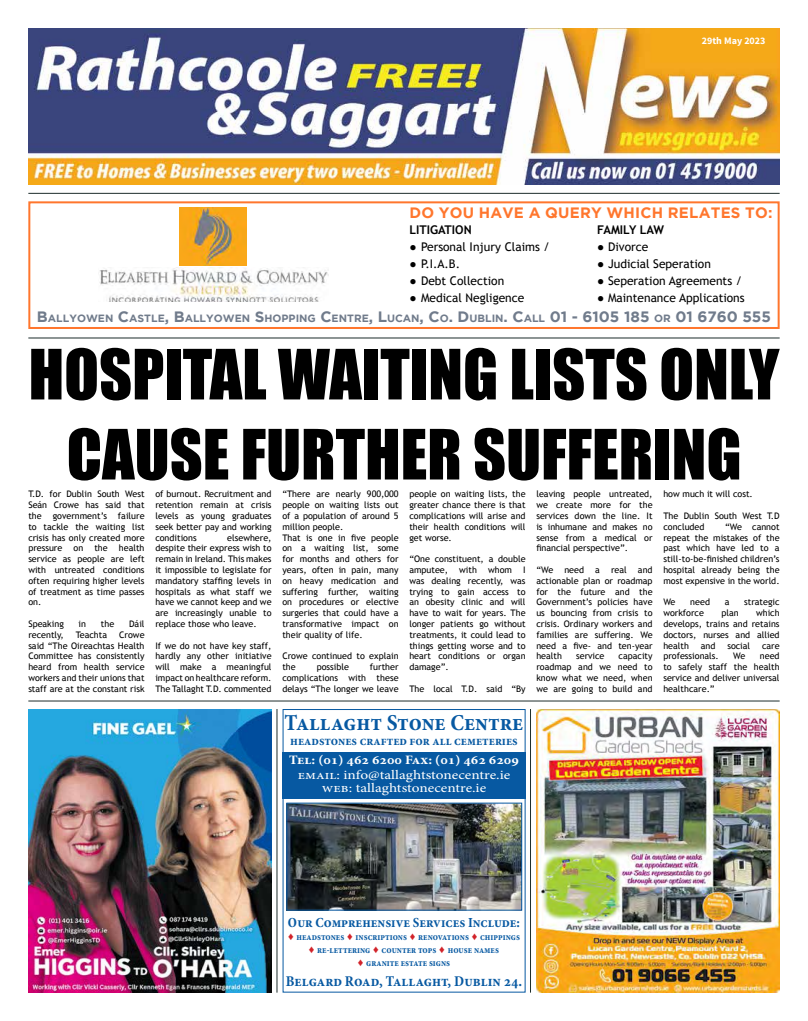
<style>
.page{position:relative;width:808px;height:1021px;background:#fff}
.page>*{position:absolute;margin:0;border:0;box-sizing:border-box;transform-origin:0 0}
.t1{font:64px/80px "Impact";color:#000;text-align:center}
.t2{font:700 condensed 23px "Minion Pro";color:#0759a2}
.t3{font:700 condensed 15px "Minion Pro";color:#0759a2}
.t4{font:700 15px "Gotham";letter-spacing:.015em;color:#ff762d}
.t5{font:700 condensed 14px "Minion Pro";color:#0759a2}
.t6{font:13px/13.5px "Minion Pro";color:#fff;text-align:center;scale:1.18 1}
.t7{font:700 condensed 13px "Minion Pro";color:#0759a2}
.t8{font:700 condensed 13px "Minion Pro";color:#fff;scale:1.18 1}
.t9{font:12px "Trebuchet MS";color:#000}
.t10{font:700 12px "Trebuchet MS";color:#000}
.t11{font:700 10.5px "Gotham";color:#707b8b}
.t12{font:700 condensed 10px/13.2px "Minion Pro";color:#0759a2;text-align:center;scale:.93 1}
.t13{font:700 10px "Source Sans Pro";color:#fff}
.t14{font:9px/10.8px "Trebuchet MS";color:#000;text-align:justify}
.s1{font-family:"Tahoma"}
.s2{font-size:15px}
.s3{font-family:"Times New Roman";font-weight:400;font-stretch:normal;font-size:11px;color:#d2232a}
</style>
<div class="page">
<img style="left:288px;top:804px;width:232px;height:104px">
<div style="left:286px;top:802px;width:236px;height:108px;border:1px solid #0759a2"></div>
<div style="left:282px;top:751px;width:244px;height:47px;background:#0759a2"></div>
<div style="left:283px;top:709px;width:243px;height:283px;border:1px solid #0759a2"></div>
<hr style="left:28px;top:700px;width:752px;height:1px;background:#1d2d2c">
<hr style="left:28px;top:337px;width:752px;height:1px;background:#1d2d2c">
<hr style="left:28px;top:193px;width:752px;height:1px;background:#1d2d2c">
<hr style="left:276px;top:709px;width:1px;height:283px;background:#1d2d2c">
<hr style="left:530px;top:709px;width:1px;height:283px;background:#1d2d2c">
<div style="left:28px;top:201px;width:752px;height:128px;border:2px solid #ff762d"></div>
<img style="left:99px;top:268px;width:229px;height:34px">
<img style="left:179px;top:207px;width:68px;height:59px">
<img style="left:28px;top:709px;width:244px;height:283px">
<img style="left:28px;top:28px;width:752px;height:156px">
<img style="left:536px;top:709px;width:243px;height:283px">
<p class="t13" style="left:702px;top:35px;width:65px">29th May 2023</p>
<h3 class="t4" style="left:409px;top:204px;width:364px">DO YOU HAVE A QUERY WHICH RELATES TO:</h3>
<h3 class="t10" style="left:409px;top:222px;width:64px">LITIGATION</h3>
<h3 class="t9" style="left:409px;top:239px;width:142px"><span class="s1">●</span> Personal Injury Claims /</h3>
<h3 class="t9" style="left:409px;top:256px;width:52px"><span class="s1">●</span> P.I.A.B.</h3>
<h3 class="t9" style="left:409px;top:273px;width:96px"><span class="s1">●</span> Debt Collection</h3>
<h3 class="t9" style="left:409px;top:290px;width:116px"><span class="s1">●</span> Medical Negligence</h3>
<h3 class="t10" style="left:597px;top:222px;width:68px">FAMILY LAW</h3>
<h3 class="t9" style="left:597px;top:239px;width:53px"><span class="s1">●</span> Divorce</h3>
<h3 class="t9" style="left:597px;top:256px;width:115px"><span class="s1">●</span> Judicial Seperation</h3>
<h3 class="t9" style="left:597px;top:273px;width:147px"><span class="s1">●</span> Seperation Agreements /</h3>
<h3 class="t9" style="left:597px;top:290px;width:149px"><span class="s1">●</span> Maintenance Applications</h3>
<p class="t11" style="left:37px;top:312px;width:735px"><span class="s2">B</span>ALLYOWEN <span class="s2">C</span>ASTLE<span class="s2">, B</span>ALLYOWEN <span class="s2">S</span>HOPPING <span class="s2">C</span>ENTRE<span class="s2">, L</span>UCAN<span class="s2">, C</span>O<span class="s2">. D</span>UBLIN<span class="s2">. C</span>ALL <span class="s2">01 - 6105 185</span> OR <span class="s2">01 6760 555</span></p>
<h1 class="t1" style="left:29px;top:332px;width:752px">HOSPITAL WAITING LISTS ONLY<br>CAUSE FURTHER SUFFERING</h1>
<p class="t14" style="left:28px;top:489px;width:118px">T.D. for Dublin South West Seán Crowe has said that the government’s failure to tackle the waiting list crisis has only created more pressure on the health service as people are left with untreated conditions often requiring higher levels of treatment as time passes on.</p>
<p class="t14" style="left:28px;top:618px;width:37px">Speaking</p>
<p class="t14" style="left:79px;top:618px;width:9px">in</p>
<p class="t14" style="left:101px;top:618px;width:15px">the</p>
<p class="t14" style="left:129px;top:618px;width:17px">Dáil</p>
<p class="t14" style="left:28px;top:629px;width:37px">recently,</p>
<p class="t14" style="left:76px;top:629px;width:33px">Teachta</p>
<p class="t14" style="left:155px;top:489px;width:118px">of burnout. Recruitment and retention remain at crisis levels as young graduates seek better pay and working conditions</p>
<p class="t14" style="left:282px;top:489px;width:118px;text-align:left">“There are nearly 900,000 people on waiting lists out of a population of around 5 million people.<br>That is one in five people on a waiting list, some for months and others for years, often in pain, many on heavy medication and suffering further, waiting on procedures or elective surgeries that could have a transformative impact on their quality of life.</p>
<p class="t14" style="left:282px;top:651px;width:118px">Crowe continued to explain the</p>
<p class="t14" style="left:409px;top:489px;width:118px">people on waiting lists, the greater chance there is that complications will arise and their health conditions will get worse.</p>
<p class="t14" style="left:409px;top:553px;width:118px">“One constituent, a double amputee, with whom I was dealing recently, was trying to gain access to an obesity clinic and will have to wait for years. The longer patients go without treatments, it could lead to things getting worse and to heart conditions or organ damage”.</p>
<p class="t14" style="left:409px;top:683px;width:118px">The local T.D. said “By</p>
<p class="t14" style="left:536px;top:489px;width:118px">leaving people untreated, we create more for the services down the line. It is inhumane and makes no sense from a medical or financial perspective”.</p>
<p class="t14" style="left:536px;top:564px;width:118px">“We need a real and actionable plan or roadmap for the future and the Government’s policies have us bouncing from crisis to crisis. Ordinary workers and families are suffering. We need a five- and ten-year health</p>
<p class="t14" style="left:663px;top:489px;width:91px">how much it will cost.</p>
<p class="t14" style="left:663px;top:510px;width:118px">The Dublin South West T.D concluded</p>
<p class="t14" style="left:663px;top:521px;width:118px;text-indent:62px">“We cannot repeat the mistakes of the past which have led to a still-to-be-finished children’s hospital already being the most expensive in the world.</p>
<p class="t14" style="left:663px;top:597px;width:14px">We</p>
<p class="t14" style="left:690px;top:597px;width:21px">need</p>
<p class="t14" style="left:725px;top:597px;width:6px">a</p>
<p class="t14" style="left:744px;top:597px;width:37px">strategic</p>
<p class="t14" style="left:663px;top:607px;width:42px">workforce</p>
<p class="t14" style="left:721px;top:607px;width:19px">plan</p>
<p class="t14" style="left:155px;top:532px;width:118px;text-indent:72px">elsewhere, despite their express wish to remain in Ireland. This makes it impossible to legislate for mandatory staffing levels in hospitals as what staff we have we cannot keep and we are increasingly unable to replace those who leave.</p>
<p class="t14" style="left:155px;top:640px;width:118px">If we do not have key staff, hardly any other initiative will make a meaningful impact on healthcare reform.<br>The Tallaght T.D. commented</p>
<p class="t14" style="left:663px;top:607px;width:118px;text-indent:93px">which develops, trains and retains doctors, nurses and allied health</p>
<p class="t14" style="left:28px;top:629px;width:118px;text-indent:91px">Crowe said “The Oireachtas Health Committee has consistently heard from health service workers and their unions that staff are at the constant risk</p>
<p class="t14" style="left:701px;top:640px;width:16px">and</p>
<p class="t14" style="left:727px;top:640px;width:24px">social</p>
<p class="t14" style="left:762px;top:640px;width:19px">care</p>
<p class="t14" style="left:663px;top:651px;width:57px">professionals.</p>
<p class="t14" style="left:733px;top:651px;width:14px">We</p>
<p class="t14" style="left:663px;top:651px;width:118px;text-indent:96px">need to safely staff the health service and deliver universal healthcare.”</p>
<p class="t14" style="left:536px;top:651px;width:118px;text-indent:82px">capacity roadmap and we need to know what we need, when we are going to build and</p>
<p class="t14" style="left:576px;top:651px;width:30px">service</p>
<p class="t14" style="left:282px;top:661px;width:118px;text-indent:88px">further complications with these delays “The longer we leave</p>
<p class="t14" style="left:317px;top:661px;width:34px">possible</p>
<h2 class="t2" style="left:285px;top:706px;width:240px">Tallaght Stone Centre</h2>
<h3 class="t7" style="left:290px;top:732px;width:229px">headstones crafted for all cemeteries</h3>
<h3 class="t8" style="left:289px;top:751px;width:196px">Tel: (01) 462 6200 Fax: (01) 462 6209</h3>
<h3 class="t6" style="left:298px;top:768px;width:182px">email: info@tallaghtstonecentre.ie web: tallaghtstonecentre.ie</h3>
<h3 class="t5" style="left:288px;top:912px;width:233px">Our Comprehensive Services Include:</h3>
<p class="t12" style="left:288px;top:930px;width:251px"><span class="s3">♦</span> headstones <span class="s3">♦</span> inscriptions <span class="s3">♦</span> renovations <span class="s3">♦</span> chippings <span class="s3">♦</span> re-lettering <span class="s3">♦</span> counter tops <span class="s3">♦</span> house names<br><span class="s3">♦</span> granite estate signs</p>
<h3 class="t3" style="left:286px;top:970px;width:238px">Belgard Road, Tallaght, Dublin 24.</h3>
</div>
